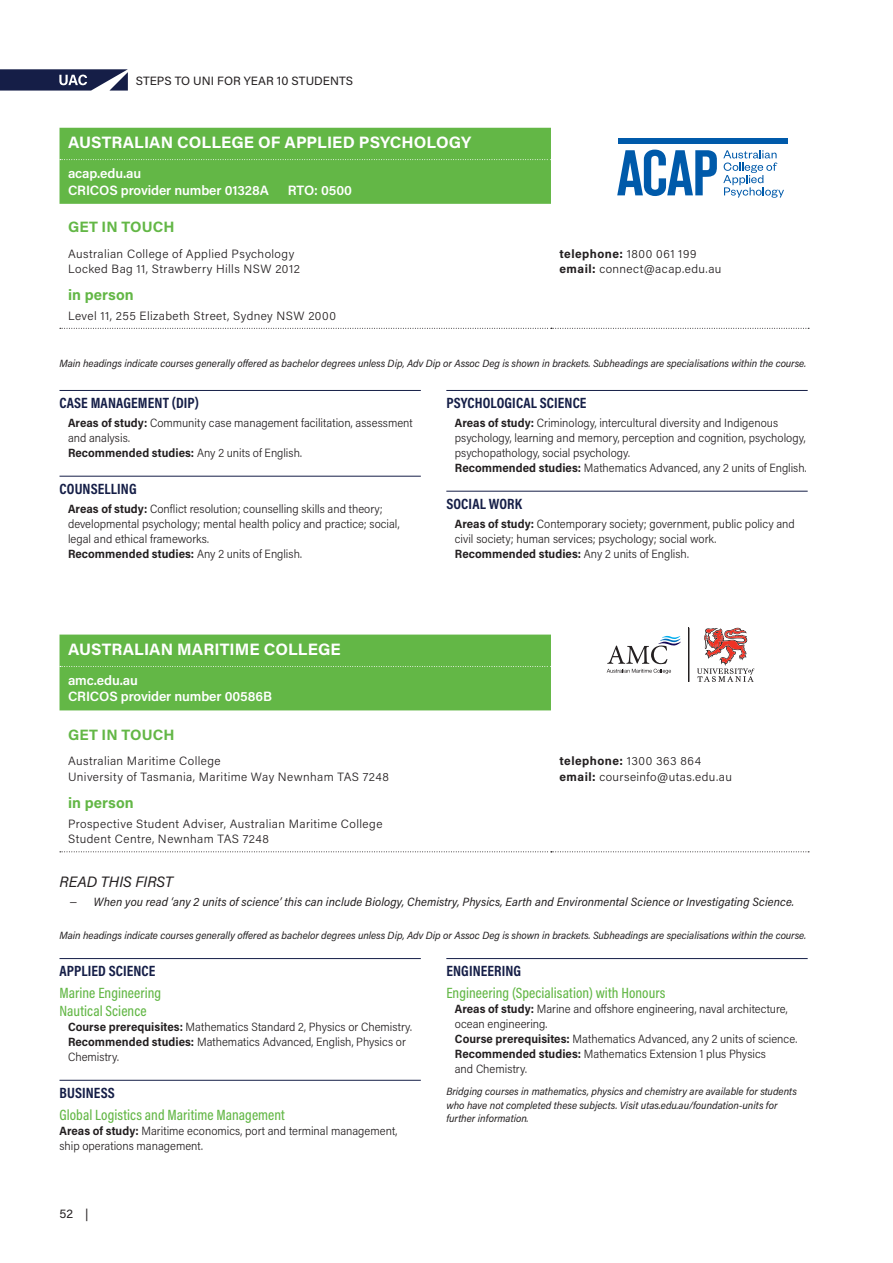
<style>
.page{position:relative;width:893px;height:1263px;background:#fff}
.page>*{position:absolute;margin:0;border:0;box-sizing:border-box;transform-origin:0 0}
.t1{font:700 16.5px "Acumin Pro";letter-spacing:.005em;color:#fff}
.t2{font:500 15px/18px "Acumin Pro Cond";letter-spacing:.005em;color:#63b746}
.t3{font:700 15px "Acumin Pro Cond";letter-spacing:.01em;color:#151e47}
.t4{font:700 15px "Acumin Pro";letter-spacing:.01em;color:#63b746}
.t5{font:italic 15px "Acumin Pro";color:#231f20}
.t6{font:600 13.5px/16.5px "Acumin Pro";letter-spacing:-.01em;color:#fff}
.t7{font:300 12px/15px "Acumin Pro Semi Cond";color:#231f20}
.t8{font:300 12px/15.8px "Acumin Pro";letter-spacing:.035em;color:#231f20}
.t9{font:italic 12px "Acumin Pro Semi Cond";letter-spacing:.005em;color:#231f20}
.t10{font:12px "Acumin Pro";color:#231f20}
.t11{font:italic 10.5px/13.5px "Acumin Pro Semi Cond";letter-spacing:-.005em;color:#231f20}
.s1{font-weight:700}
</style>
<div class="page">
<svg style="left:0;top:69px;width:128px;height:22px;background:#3a4264"></svg>
<svg style="left:617px;top:150px;width:100px;height:46px"></svg>
<div style="left:619px;top:138px;width:169px;height:6px;background:#005aaa"></div>
<svg style="left:723px;top:150px;width:61px;height:48px"></svg>
<svg style="left:697px;top:628px;width:57px;height:54px"></svg>
<svg style="left:607px;top:636px;width:74px;height:38px"></svg>
<hr style="left:689px;top:628px;width:1px;height:54px;background:#221e1f">
<div style="left:60px;top:635px;width:491px;height:75px;background:#63b746"></div>
<svg style="left:60px;top:851px;width:749px;height:1px"></svg>
<div style="left:60px;top:128px;width:491px;height:76px;background:#63b746"></div>
<svg style="left:60px;top:328px;width:749px;height:1px"></svg>
<hr style="left:60px;top:390px;width:361px;height:1px;background:#151e47">
<hr style="left:60px;top:476px;width:361px;height:1px;background:#151e47">
<hr style="left:446px;top:390px;width:362px;height:1px;background:#151e47">
<hr style="left:446px;top:491px;width:362px;height:1px;background:#151e47">
<hr style="left:60px;top:958px;width:361px;height:1px;background:#151e47">
<hr style="left:60px;top:1080px;width:361px;height:1px;background:#151e47">
<hr style="left:446px;top:958px;width:362px;height:1px;background:#151e47">
<p class="t10" style="left:136px;top:76px;width:219px">STEPS TO UNI FOR YEAR 10 STUDENTS</p>
<h1 class="t1" style="left:68px;top:136px;width:405px">AUSTRALIAN COLLEGE OF APPLIED PSYCHOLOGY</h1>
<p class="t6" style="left:68px;top:166px;width:202px">acap.edu.au<br>CRICOS provider number 01328A</p>
<p class="t6" style="left:288px;top:182px;width:66px">RTO: 0500</p>
<p class="t4" style="left:68px;top:220px;width:108px">GET IN TOUCH</p>
<p class="t8" style="left:68px;top:246px;width:233px">Australian College of Applied Psychology<br>Locked Bag 11, Strawberry Hills NSW 2012</p>
<p class="t4" style="left:68px;top:288px;width:67px">in person</p>
<p class="t8" style="left:68px;top:308px;width:269px">Level 11, 255 Elizabeth Street, Sydney NSW 2000</p>
<p class="t8" style="left:559px;top:246px;width:163px"><span class="s1">telephone:</span> 1800 061 199 <span class="s1">email:</span> connect@acap.edu.au</p>
<p class="t11" style="left:60px;top:357px;width:748px">Main headings indicate courses generally offered as bachelor degrees unless Dip, Adv Dip or Assoc Deg is shown in brackets. Subheadings are specialisations within the course.</p>
<p class="t3" style="left:60px;top:394px;width:141px">CASE MANAGEMENT (DIP)</p>
<p class="t7" style="left:68px;top:416px;width:346px"><span class="s1">Areas of study:</span> Community case management facilitation, assessment and analysis.<br><span class="s1">Recommended studies:</span> Any 2 units of English.</p>
<p class="t3" style="left:60px;top:480px;width:79px">COUNSELLING</p>
<p class="t7" style="left:68px;top:502px;width:333px"><span class="s1">Areas of study:</span> Conflict resolution; counselling skills and theory; developmental psychology; mental health policy and practice; social, legal and ethical frameworks.<br><span class="s1">Recommended studies:</span> Any 2 units of English.</p>
<p class="t3" style="left:446px;top:394px;width:142px">PSYCHOLOGICAL SCIENCE</p>
<p class="t7" style="left:455px;top:416px;width:353px"><span class="s1">Areas of study:</span> Criminology, intercultural diversity and Indigenous psychology, learning and memory, perception and cognition, psychology, psychopathology, social psychology.<br><span class="s1">Recommended studies:</span> Mathematics Advanced, any 2 units of English.</p>
<p class="t3" style="left:446px;top:495px;width:77px">SOCIAL WORK</p>
<p class="t7" style="left:455px;top:517px;width:341px"><span class="s1">Areas of study:</span> Contemporary society; government, public policy and civil society; human services; psychology; social work.<br><span class="s1">Recommended studies:</span> Any 2 units of English.</p>
<h1 class="t1" style="left:68px;top:642px;width:274px">AUSTRALIAN MARITIME COLLEGE</h1>
<p class="t6" style="left:68px;top:673px;width:205px">amc.edu.au<br>CRICOS provider number 00586B</p>
<p class="t4" style="left:68px;top:728px;width:108px">GET IN TOUCH</p>
<p class="t8" style="left:68px;top:754px;width:322px">Australian Maritime College<br>University of Tasmania, Maritime Way Newnham TAS 7248</p>
<p class="t4" style="left:68px;top:796px;width:67px">in person</p>
<p class="t8" style="left:68px;top:816px;width:316px">Prospective Student Adviser, Australian Maritime College<br>Student Centre, Newnham TAS 7248</p>
<p class="t8" style="left:559px;top:754px;width:174px"><span class="s1">telephone:</span> 1300 363 864 <span class="s1">email:</span> courseinfo@utas.edu.au</p>
<p class="t5" style="left:60px;top:877px;width:115px">READ THIS FIRST</p>
<p class="t8" style="left:69px;top:895px;width:10px">−</p>
<p class="t9" style="left:94px;top:897px;width:702px">When you read ‘any 2 units of science’ this can include Biology, Chemistry, Physics, Earth and Environmental Science or Investigating Science.</p>
<p class="t11" style="left:60px;top:930px;width:748px">Main headings indicate courses generally offered as bachelor degrees unless Dip, Adv Dip or Assoc Deg is shown in brackets. Subheadings are specialisations within the course.</p>
<p class="t3" style="left:60px;top:962px;width:97px">APPLIED SCIENCE</p>
<p class="t2" style="left:60px;top:985px;width:103px">Marine Engineering<br>Nautical Science</p>
<p class="t7" style="left:68px;top:1020px;width:345px"><span class="s1">Course prerequisites:</span> Mathematics Standard 2, Physics or Chemistry.<br><span class="s1">Recommended studies:</span> Mathematics Advanced, English, Physics or<br>Chemistry.</p>
<p class="t3" style="left:60px;top:1084px;width:57px">BUSINESS</p>
<p class="t2" style="left:60px;top:1107px;width:227px">Global Logistics and Maritime Management</p>
<p class="t7" style="left:60px;top:1124px;width:339px"><span class="s1">Areas of study:</span> Maritime economics, port and terminal management, ship operations management.</p>
<p class="t3" style="left:446px;top:962px;width:76px">ENGINEERING</p>
<p class="t2" style="left:446px;top:985px;width:221px">Engineering (Specialisation) with Honours</p>
<p class="t7" style="left:455px;top:1002px;width:344px"><span class="s1">Areas of study:</span> Marine and offshore engineering, naval architecture, ocean engineering.<br><span class="s1">Course prerequisites:</span> Mathematics Advanced, any 2 units of science.<br><span class="s1">Recommended studies:</span> Mathematics Extension 1 plus Physics<br>and Chemistry.</p>
<p class="t11" style="left:446px;top:1085px;width:352px">Bridging courses in mathematics, physics and chemistry are available for students who have not completed these subjects. Visit utas.edu.au/foundation-units for further information.</p>
<p class="t10" style="left:60px;top:1209px;width:30px">52 |</p>
</div>
